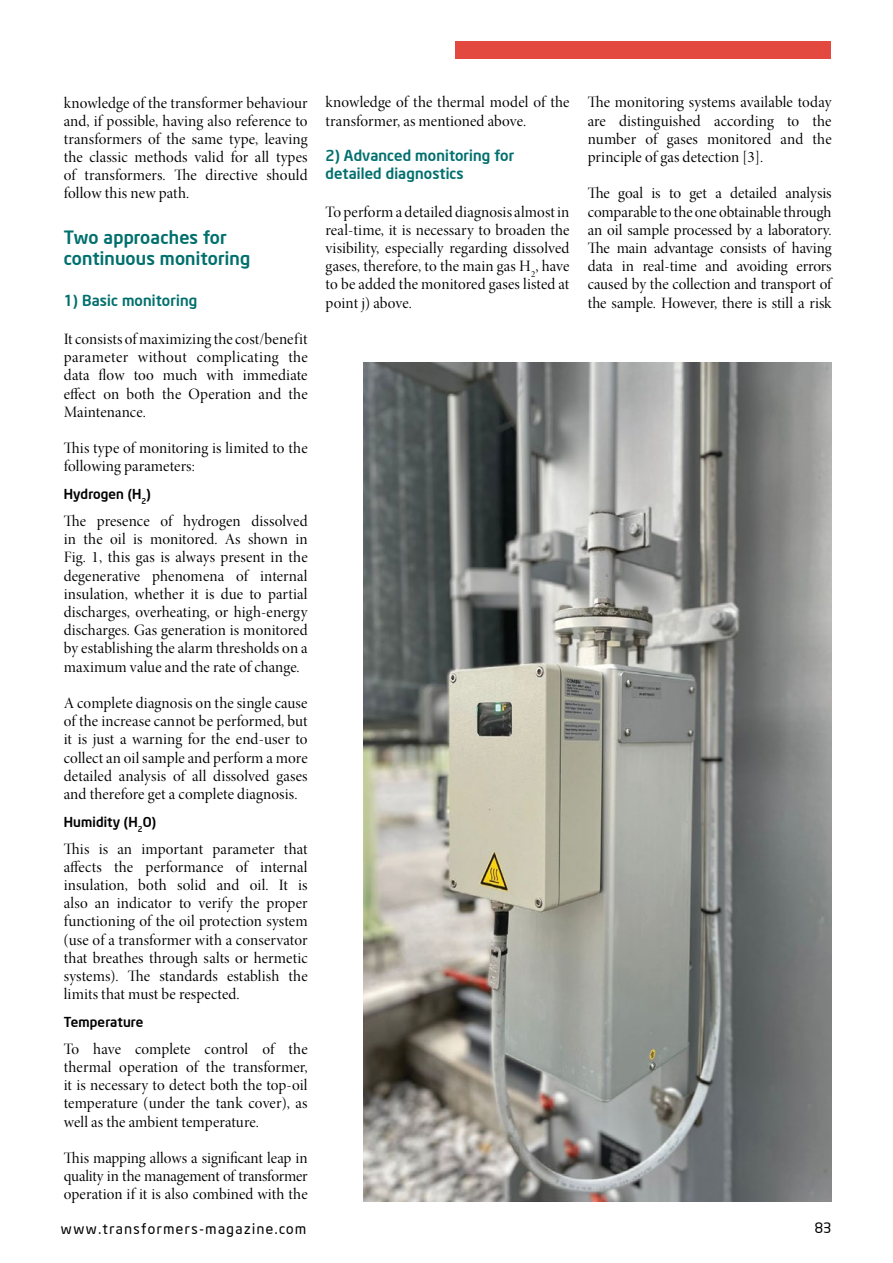
<style>
.page{position:relative;width:893px;height:1263px;background:#fff}
.page>*{position:absolute;margin:0;border:0;box-sizing:border-box;transform-origin:0 0}
.t1{font:500 18px/21px "Neo Sans Intel";letter-spacing:.01em;color:#006f6d}
.t2{font:15.9px/18.1px "Minion Pro Disp";letter-spacing:.005em;color:#000;text-align:justify}
.t3{font:500 15px/18.1px "Neo Sans Intel";letter-spacing:.01em;color:#006f6d}
.t4{font:14.25px "Neo Sans Intel";letter-spacing:.11em;color:#000}
.t5{font:500 13.5px "Neo Sans Intel";letter-spacing:.01em;color:#000}
</style>
<div class="page">
<div style="left:455px;top:41px;width:376px;height:17px;background:#e3493f"></div>
<img style="left:364px;top:362px;width:467px;height:839px">
<p class="t2" style="left:64px;top:94px;width:245px">knowledge of the transformer behaviour and, if possible, having also reference to transformers of the same type, leaving the classic methods valid for all types of transformers. The directive should follow this new path.</p>
<p class="t1" style="left:64px;top:226px;width:188px">Two approaches for continuous monitoring</p>
<p class="t3" style="left:64px;top:291px;width:135px">1) Basic monitoring</p>
<p class="t2" style="left:64px;top:330px;width:245px">It consists of maximizing the cost/benefit parameter without complicating the data flow too much with immediate effect on both the Operation and the Maintenance.</p>
<p class="t2" style="left:64px;top:439px;width:245px">This type of monitoring is limited to the following parameters:</p>
<p class="t5" style="left:64px;top:486px;width:89px">Hydrogen (H<sub>2</sub>)</p>
<p class="t2" style="left:64px;top:512px;width:245px">The presence of hydrogen dissolved in the oil is monitored. As shown in Fig. 1, this gas is always present in the degenerative phenomena of internal insulation, whether it is due to partial discharges, overheating, or high-energy discharges. Gas generation is monitored by establishing the alarm thresholds on a maximum value and the rate of change.</p>
<p class="t2" style="left:64px;top:694px;width:245px">A complete diagnosis on the single cause of the increase cannot be performed, but it is just a warning for the end-user to collect an oil sample and perform a more detailed analysis of all dissolved gases and therefore get a complete diagnosis.</p>
<p class="t5" style="left:64px;top:813px;width:94px">Humidity (H<sub>2</sub>O)</p>
<p class="t2" style="left:64px;top:840px;width:245px">This is an important parameter that affects the performance of internal insulation, both solid and oil. It is also an indicator to verify the proper functioning of the oil protection system (use of a transformer with a conservator that breathes through salts or hermetic systems). The standards establish the limits that must be respected.</p>
<p class="t5" style="left:64px;top:1014px;width:81px">Temperature</p>
<p class="t2" style="left:64px;top:1040px;width:245px">To have complete control of the thermal operation of the transformer, it is necessary to detect both the top-oil temperature (under the tank cover), as well as the ambient temperature.</p>
<p class="t2" style="left:64px;top:1149px;width:245px">This mapping allows a significant leap in quality in the management of transformer operation if it is also combined with the</p>
<p class="t2" style="left:326px;top:94px;width:245px">knowledge of the thermal model of the transformer, as mentioned above.</p>
<p class="t3" style="left:326px;top:146px;width:190px">2) Advanced monitoring for detailed diagnostics</p>
<p class="t2" style="left:326px;top:203px;width:245px">To perform a detailed diagnosis almost in real-time, it is necessary to broaden the visibility, especially regarding dissolved gases, therefore, to the main gas H<sub>2</sub>, have to be added the monitored gases listed at point j) above.</p>
<p class="t2" style="left:588px;top:94px;width:245px">The monitoring systems available today are distinguished according to the number of gases monitored and the principle of gas detection [3].</p>
<p class="t2" style="left:588px;top:185px;width:245px">The goal is to get a detailed analysis comparable to the one obtainable through an oil sample processed by a laboratory.<br>The main advantage consists of having data in real-time and avoiding errors caused by the collection and transport of the sample. However, there is still a risk</p>
<p class="t4" style="left:61px;top:1220px;width:247px">www.transformers-magazine.com</p>
<p class="t4" style="left:815px;top:1219px;width:18px">83</p>
</div>
